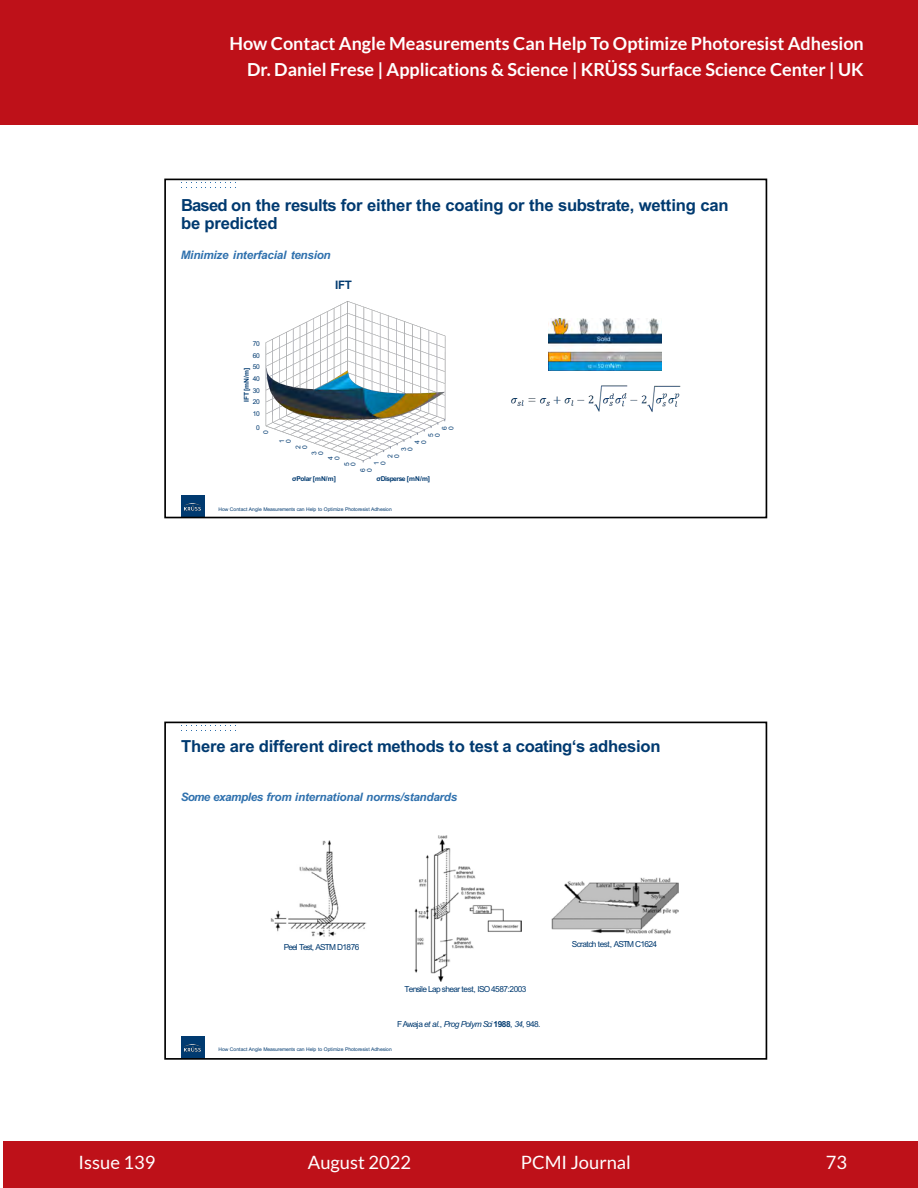
<style>
.page{position:relative;width:918px;height:1188px;background:#fff}
.page>*{position:absolute;margin:0;border:0;box-sizing:border-box;transform-origin:0 0}
.t1{font:18.3px "Lato";color:#fff}
.t2{font:700 18px "Lato";color:#fff}
.t3{font:700 16.65px/18.5px "Arial";letter-spacing:-.01em;color:#003a70}
.t4{font:italic 700 11.7px "Arial";letter-spacing:-.02em;color:#2f71ae}
.t5{font:700 11.7px "Arial";color:#003a70}
.t6{font:italic 700 11.55px "Arial";letter-spacing:-.025em;color:#2f71ae}
.t7{font:8.25px "Arial";letter-spacing:-.08em;color:#003a70}
.t8{font:italic 8.25px "Arial";letter-spacing:-.08em;color:#003a70}
.t9{font:8.25px "Arial";letter-spacing:-.1em;color:#003a70}
.t10{font:6.6px/6.6px "Arial";letter-spacing:-.06em;color:#003a70}
.t11{font:700 6.6px "Arial";letter-spacing:-.055em;color:#003a70}
.t12{font:700 6.6px "Arial";letter-spacing:-.075em;color:#003a70}
.t13{font:4.95px "Arial";letter-spacing:-.005em;color:#003a70}
.s1{font-style:normal}
.s2{font-weight:700;font-style:normal}
</style>
<div class="page">
<div style="left:4px;top:1141px;width:914px;height:47px;background:#be1119"></div>
<div style="left:0;top:0;width:918px;height:124px;background:#be1119"></div>
<div style="left:181px;top:495px;width:23px;height:23px;background:#003a70"></div>
<img style="left:185px;top:503px;width:16px;height:7px">
<svg style="left:181px;top:182px;width:55px;height:6px"></svg>
<img style="left:549px;top:318px;width:112px;height:53px">
<img style="left:511px;top:385px;width:170px;height:27px">
<img style="left:265px;top:301px;width:181px;height:161px">
<svg style="left:377px;top:450px;width:7px;height:6px"></svg>
<svg style="left:411px;top:433px;width:7px;height:5px"></svg>
<svg style="left:438px;top:419px;width:7px;height:6px"></svg>
<div style="left:164px;top:179px;width:603px;height:339px;border:2px solid #000"></div>
<div style="left:181px;top:1036px;width:23px;height:24px;background:#003a70"></div>
<img style="left:185px;top:1045px;width:16px;height:6px">
<svg style="left:181px;top:725px;width:55px;height:6px"></svg>
<img style="left:270px;top:840px;width:97px;height:97px">
<img style="left:414px;top:835px;width:107px;height:146px">
<img style="left:552px;top:878px;width:127px;height:57px">
<div style="left:164px;top:722px;width:603px;height:338px;border:2px solid #000"></div>
<p class="t2" style="left:229px;top:34px;width:636px">How Contact Angle Measurements Can Help To Optimize Photoresist Adhesion</p>
<p class="t2" style="left:247px;top:59px;width:618px">Dr. Daniel Frese | Applications &amp; Science | KRÜSS Surface Science Center | UK</p>
<p class="t3" style="left:181px;top:196px;width:549px">Based on the results for either the coating or the substrate, wetting can be predicted</p>
<p class="t4" style="left:181px;top:247px;width:151px">Minimize interfacial tension</p>
<p class="t5" style="left:335px;top:277px;width:18px">IFT</p>
<p class="t10" style="left:253px;top:338px;width:9px;line-height:11.7px;text-align:justify">70<br>60<br>50<br>40<br>30<br>20<br>10</p>
<p class="t10" style="left:256px;top:424px;width:5px">0</p>
<p class="t11" style="left:242px;top:402px;width:35px;rotate:-90deg">IFT[mN/m]</p>
<p class="t10" style="left:262px;top:434px;width:5px;rotate:-90deg">0</p>
<p class="t10" style="left:441px;top:430px;width:5px;rotate:-90deg">6<br>0</p>
<p class="t10" style="left:428px;top:437px;width:5px;rotate:-90deg">5<br>0</p>
<p class="t10" style="left:279px;top:443px;width:5px;rotate:-90deg">1<br>0</p>
<p class="t10" style="left:295px;top:449px;width:5px;rotate:-90deg">2<br>0</p>
<p class="t10" style="left:311px;top:455px;width:5px;rotate:-90deg">3<br>0</p>
<p class="t10" style="left:327px;top:460px;width:5px;rotate:-90deg">4<br>0</p>
<p class="t10" style="left:343px;top:466px;width:5px;rotate:-90deg">5<br>0</p>
<p class="t10" style="left:414px;top:444px;width:5px;rotate:-90deg">4<br>0</p>
<p class="t10" style="left:400px;top:451px;width:5px;rotate:-90deg">3<br>0</p>
<p class="t10" style="left:387px;top:458px;width:5px;rotate:-90deg">2<br>0</p>
<p class="t10" style="left:373px;top:465px;width:5px;rotate:-90deg">1<br>0</p>
<p class="t11" style="left:292px;top:474px;width:45px">σPolar [mN/m]</p>
<p class="t10" style="left:360px;top:472px;width:5px;rotate:-90deg">6<br>0</p>
<p class="t12" style="left:377px;top:474px;width:55px">σDisperse [mN/m]</p>
<p class="t13" style="left:219px;top:506px;width:175px">How Contact Angle Measurements can Help to Optimize Photoresist Adhesion</p>
<p class="t3" style="left:181px;top:737px;width:481px">There are different direct methods to test a coating‘s adhesion</p>
<p class="t6" style="left:181px;top:789px;width:278px">Some examples from international norms/standards</p>
<p class="t9" style="left:284px;top:942px;width:77px">Peel Test, ASTM D1876</p>
<p class="t7" style="left:405px;top:983px;width:123px">Tensile Lap shear test, ISO 4587:2003</p>
<p class="t8" style="left:397px;top:1019px;width:145px"><span class="s1">FAwaja</span> et al.<span class="s1">,</span> Prog Polym Sci <span class="s2">1988</span><span class="s1">,</span> 34<span class="s1">, 948.</span></p>
<p class="t13" style="left:219px;top:1045px;width:175px">How Contact Angle Measurements can Help to Optimize Photoresist Adhesion</p>
<p class="t7" style="left:572px;top:938px;width:87px">Scratch test, ASTM C1624</p>
<p class="t1" style="left:79px;top:1152px;width:78px">Issue 139</p>
<p class="t1" style="left:308px;top:1152px;width:105px">August 2022</p>
<p class="t1" style="left:521px;top:1152px;width:112px">PCMI Journal</p>
<p class="t1" style="left:826px;top:1152px;width:23px">73</p>
</div>
